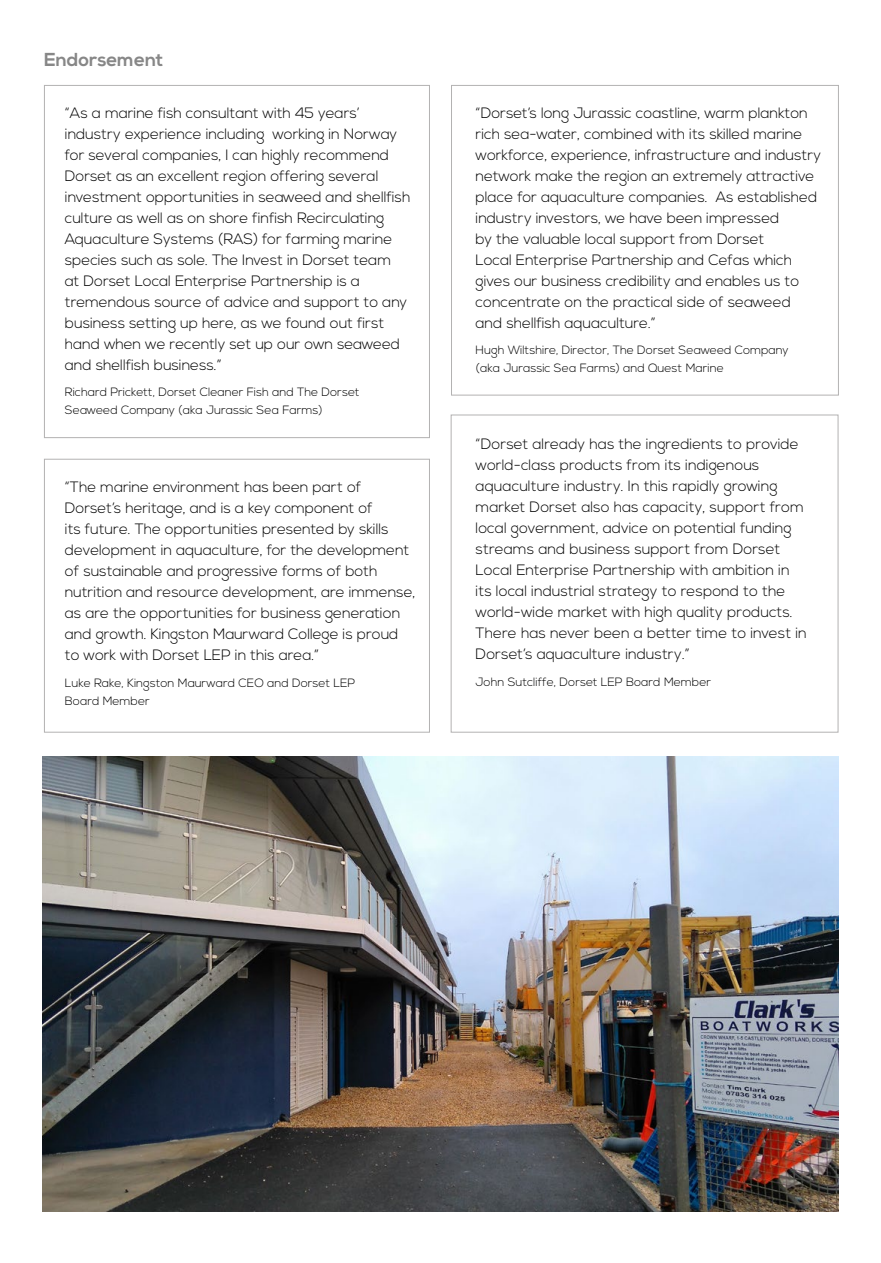
<style>
.page{position:relative;width:881px;height:1263px;background:#fff}
.page>*{position:absolute;margin:0;border:0;box-sizing:border-box;transform-origin:0 0}
.t1{font:700 18.75px "Nexa";color:#878787}
.t2{font:300 15px/21px "Nexa";letter-spacing:-.005em;color:#000}
.t3{font:300 12px/18px "Nexa";color:#000}
</style>
<div class="page">
<img style="left:43px;top:757px;width:795px;height:455px">
<div style="left:451px;top:85px;width:387px;height:310px;border:1px solid #b3b2b2"></div>
<div style="left:44px;top:85px;width:385px;height:353px;border:1px solid #b3b2b2"></div>
<div style="left:450px;top:415px;width:388px;height:317px;border:1px solid #b3b2b2"></div>
<div style="left:44px;top:459px;width:385px;height:273px;border:1px solid #b3b2b2"></div>
<p class="t1" style="left:44px;top:48px;width:121px">Endorsement</p>
<p class="t2" style="left:65px;top:103px;width:347px">“As a marine fish consultant with 45 years’ industry experience including working in Norway for several companies, I can highly recommend Dorset as an excellent region offering several investment opportunities in seaweed and shellfish culture as well as on shore finfish Recirculating Aquaculture Systems (RAS) for farming marine species such as sole. The Invest in Dorset team<br>at Dorset Local Enterprise Partnership is a tremendous source of advice and support to any business setting up here, as we found out first hand when we recently set up our own seaweed and shellfish business.”</p>
<p class="t3" style="left:65px;top:383px;width:296px">Richard Prickett, Dorset Cleaner Fish and The Dorset<br>Seaweed Company (aka Jurassic Sea Farms)</p>
<p class="t2" style="left:65px;top:477px;width:352px">“The marine environment has been part of Dorset’s heritage, and is a key component of<br>its future. The opportunities presented by skills development in aquaculture, for the development of sustainable and progressive forms of both nutrition and resource development, are immense, as are the opportunities for business generation and growth. Kingston Maurward College is proud to work with Dorset LEP in this area.”</p>
<p class="t3" style="left:65px;top:674px;width:292px">Luke Rake, Kingston Maurward CEO and Dorset LEP<br>Board Member</p>
<p class="t2" style="left:475px;top:103px;width:347px">“Dorset’s long Jurassic coastline, warm plankton rich sea-water, combined with its skilled marine workforce, experience, infrastructure and industry network make the region an extremely attractive place for aquaculture companies. As established industry investors, we have been impressed<br>by the valuable local support from Dorset<br>Local Enterprise Partnership and Cefas which gives our business credibility and enables us to concentrate on the practical side of seaweed and shellfish aquaculture.”</p>
<p class="t3" style="left:475px;top:341px;width:314px">Hugh Wiltshire, Director, The Dorset Seaweed Company (aka Jurassic Sea Farms) and Quest Marine</p>
<p class="t2" style="left:475px;top:434px;width:332px">“Dorset already has the ingredients to provide world-class products from its indigenous aquaculture industry. In this rapidly growing market Dorset also has capacity, support from local government, advice on potential funding streams and business support from Dorset Local Enterprise Partnership with ambition in its local industrial strategy to respond to the world-wide market with high quality products.<br>There has never been a better time to invest in Dorset’s aquaculture industry.”</p>
<p class="t3" style="left:475px;top:673px;width:237px">John Sutcliffe, Dorset LEP Board Member</p>
</div>
